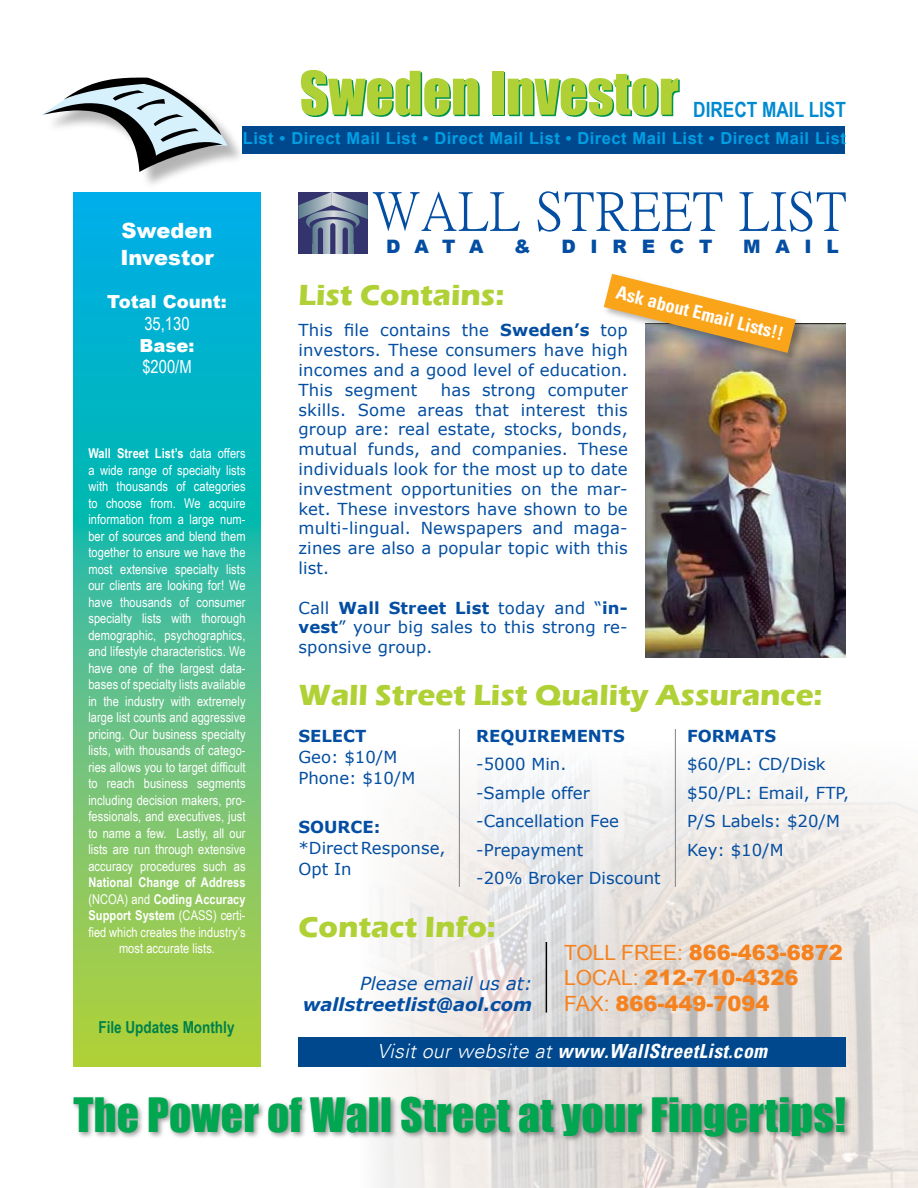
<style>
.page{position:relative;width:918px;height:1188px;background:#fff}
.page>*{position:absolute;margin:0;border:0;box-sizing:border-box;transform-origin:0 0}
.t1{font:55.5px "Impact";color:#009449}
.t2{font:53.85px "P Ming Li U";letter-spacing:.01em;color:#034ea2}
.t3{font:43.5px "Impact";letter-spacing:.005em;color:#00a650}
.t4{font:700 30px "Eras ITC";color:#b0d135}
.t5{font:900 21px/25.2px "Arial";color:#f5821f}
.t6{font:900 21px/27px "Arial";color:#fff}
.t7{font:700 21px "Arial Narrow";color:#008ad0}
.t8{font:italic 700 condensed 19.5px "Univers";letter-spacing:.02em;color:#fff}
.t9{font:700 condensed 18.45px "Univers";color:#fff}
.t10{font:900 18.45px "Arial";letter-spacing:.795em;color:#034ea2}
.t11{font:italic 700 18px "Verdana";color:#034ea2}
.t12{font:italic 18px "Verdana";color:#034ea2}
.t13{font:900 18px "Arial";color:#fff}
.t14{font:18px "Arial Narrow";color:#fff}
.t15{font:16.5px/19.8px "Verdana";letter-spacing:.01em;color:#034ea2}
.t16{font:700 16.5px "Arial";letter-spacing:.03em;color:#009fe3}
.t17{font:700 16.5px "Verdana";color:#034ea2}
.t18{font:700 16.5px "Arial Narrow";color:#008149}
.t19{font:13.5px/16.5px "Arial Narrow";letter-spacing:.005em;color:#fff;text-align:justify}
.s1{font-weight:700}
.s2{font-weight:400}
.s3{font-weight:300;font-stretch:normal}
</style>
<div class="page">
<img style="left:357px;top:740px;width:561px;height:448px">
<div style="left:70px;top:1093px;width:783px;height:51px;background:#000;opacity:.4"></div>
<svg style="left:74px;top:192px;width:187px;height:874px;background:#48be95"></svg>
<hr style="left:546px;top:942px;width:1px;height:70px;background:#000">
<div style="left:298px;top:1037px;width:548px;height:29px;background:#00488e"></div>
<img style="left:645px;top:324px;width:201px;height:333px">
<svg style="left:298px;top:229px;width:70px;height:25px"></svg>
<svg style="left:298px;top:192px;width:70px;height:37px;background:#707c98"></svg>
<svg style="left:313px;top:245px;width:41px;height:9px"></svg>
<div style="left:318px;top:230px;width:5px;height:30px;background:#33346d"></div>
<div style="left:330px;top:226px;width:5px;height:36px;background:#33346d"></div>
<div style="left:343px;top:230px;width:5px;height:30px;background:#33346d"></div>
<div style="left:295px;top:254px;width:77px;height:14px;background:#fff"></div>
<div style="left:45px;top:78px;width:201px;height:113px;background:#000;opacity:.3"></div>
<svg style="left:42px;top:78px;width:186px;height:97px"></svg>
<div style="left:242px;top:126px;width:603px;height:28px;background:#00488e"></div>
<hr style="left:675px;top:729px;width:1px;height:158px;background:#808284">
<hr style="left:459px;top:729px;width:1px;height:158px;background:#808284">
<div style="left:602px;top:272px;width:205px;height:91px;background:#000;opacity:.3"></div>
<svg style="left:604px;top:274px;width:192px;height:79px"></svg>
<h1 class="t1" style="left:301px;top:51px;width:381px">Sweden Investor</h1>
<h3 class="t7" style="left:693px;top:94px;width:154px">DIRECT MAIL LIST</h3>
<p class="t16" style="left:243px;top:128px;width:604px">List • Direct Mail List • Direct Mail List • Direct Mail List • Direct Mail List</p>
<h3 class="t6" style="left:120px;top:217px;width:95px">Sweden<br>Investor</h3>
<h3 class="t13" style="left:107px;top:289px;width:121px">Total Count:</h3>
<h3 class="t14" style="left:144px;top:310px;width:47px">35,130</h3>
<h3 class="t13" style="left:140px;top:332px;width:57px">Base:</h3>
<h3 class="t14" style="left:142px;top:354px;width:51px">$200/M</h3>
<p class="t19" style="left:88px;top:445px;width:159px"><span class="s1">Wall Street List’s</span> data offers a wide range of specialty lists with thousands of categories to choose from. We acquire information from a large num&shy;ber of sources and blend them together to ensure we have the most extensive specialty lists our clients are looking for! We have thousands of consumer specialty lists with thorough demographic, psychographics, and lifestyle characteristics. We have one of the largest data&shy;bases of specialty lists available in the industry with extremely large list counts and aggressive pricing. Our business specialty lists, with thousands of catego&shy;ries allows you to target difficult to reach business segments including decision makers, pro&shy;fessionals, and executives, just to name a few. Lastly, all our lists are run through extensive accuracy procedures such as</p>
<p class="t19" style="left:88px;top:874px;width:159px;text-align:center"><span class="s1">National Change of Address </span>(NCOA) and <span class="s1">Coding Accuracy<br>Support System</span> (CASS) certi&shy;fied which creates the industry’s most accurate lists.</p>
<p class="t18" style="left:98px;top:1014px;width:138px">File Updates Monthly</p>
<h2 class="t2" style="left:373px;top:185px;width:476px">WALL STREET LIST</h2>
<h3 class="t10" style="left:386px;top:233px;width:99px">DATA</h3>
<h3 class="t10" style="left:514px;top:233px;width:18px">&amp;</h3>
<h3 class="t10" style="left:562px;top:233px;width:152px">DIRECT</h3>
<h3 class="t10" style="left:743px;top:233px;width:97px">MAIL</h3>
<h3 class="t4" style="left:298px;top:277px;width:207px">List Contains:</h3>
<h3 class="t9" style="left:619px;top:281px;width:173px;rotate:14deg">Ask about Email Lists!!</h3>
<p class="t15" style="left:298px;top:320px;width:331px;text-align:justify">This file contains the <span class="s1">Sweden’s</span> top investors. These consumers have high incomes and a good level of education.<br>This segment</p>
<p class="t15" style="left:298px;top:379px;width:331px;text-align:justify;text-indent:142px">has strong computer skills. Some areas that interest this group are: real estate, stocks, bonds, mutual funds, and companies. These individuals look for the most up to date investment opportunities on the mar&shy;ket. These investors have shown to be multi-lingual. Newspapers and maga&shy;zines are also a popular topic with this list.</p>
<p class="t15" style="left:298px;top:597px;width:331px;text-align:justify">Call <span class="s1">Wall Street List</span> today and “<span class="s1">in&shy;vest</span>” your big sales to this strong re&shy;sponsive group.</p>
<h3 class="t4" style="left:298px;top:678px;width:525px">Wall Street List Quality Assurance:</h3>
<p class="t17" style="left:298px;top:725px;width:69px">SELECT</p>
<p class="t15" style="left:298px;top:746px;width:118px;line-height:21px">Geo: $10/M<br>Phone: $10/M</p>
<p class="t17" style="left:298px;top:817px;width:83px">SOURCE:</p>
<p class="t15" style="left:298px;top:837px;width:149px;line-height:21px">*Direct Response,<br>Opt In</p>
<p class="t17" style="left:476px;top:725px;width:150px">REQUIREMENTS</p>
<p class="t15" style="left:476px;top:749px;width:186px;line-height:28.5px">-5000 Min.<br>-Sample offer -Cancellation Fee -Prepayment<br>-20% Broker Discount</p>
<h3 class="t4" style="left:298px;top:910px;width:199px">Contact Info:</h3>
<p class="t17" style="left:687px;top:725px;width:91px">FORMATS</p>
<p class="t15" style="left:687px;top:749px;width:164px;line-height:28.5px">$60/PL: CD/Disk $50/PL: Email, FTP,<br>P/S Labels: $20/M<br>Key: $10/M</p>
<h3 class="t5" style="left:564px;top:940px;width:280px"><span class="s2">TOLL FREE:</span> 866-463-6872<br><span class="s2">LOCAL:</span> 212-710-4326<br><span class="s2">FAX:</span> 866-449-7094</h3>
<h3 class="t8" style="left:377px;top:1039px;width:392px"><span class="s3">Visit our website at</span> www.WallStreetList.com</h3>
<h3 class="t12" style="left:360px;top:972px;width:174px">Please email us at:</h3>
<h3 class="t11" style="left:303px;top:993px;width:231px">wallstreetlist@aol.com</h3>
<h3 class="t3" style="left:74px;top:1081px;width:774px">The Power of Wall Street at your Fingertips!</h3>
</div>
